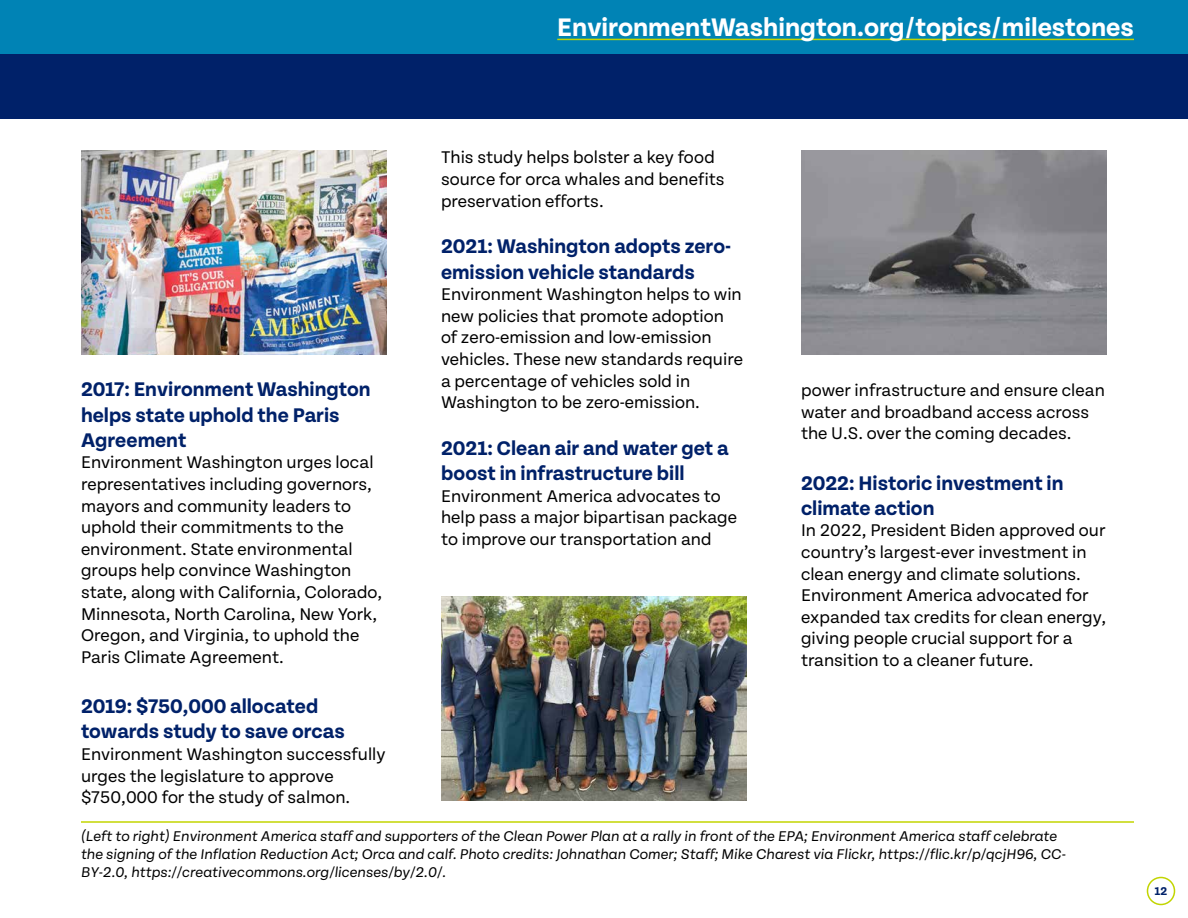
<style>
.page{position:relative;width:1188px;height:918px;background:#fff}
.page>*{position:absolute;margin:0;border:0;box-sizing:border-box;transform-origin:0 0}
.t1{font:700 27px "Tenon";color:#fff}
.t2{font:700 21px/25.2px "Tenon";color:#002169}
.t3{font:18px/21.6px "Tenon";color:#000}
.t4{font:italic 15px/18px "Tenon";color:#000}
.t5{font:700 12px "Tenon";color:#002169}
</style>
<div class="page">
<div style="left:0;top:33px;width:1188px;height:86px;background:#002169"></div>
<div style="left:0;top:0;width:1188px;height:54px;background:#0083b5"></div>
<div style="left:1147px;top:877px;width:28px;height:28px;border:2px solid #c2d500;border-radius:50%"></div>
<hr style="left:81px;top:821px;width:1053px;height:2px;background:#c2d500">
<hr style="left:557px;top:39px;width:577px;height:1px;background:#c2d500">
<img style="left:801px;top:151px;width:306px;height:204px">
<img style="left:441px;top:597px;width:306px;height:204px">
<img style="left:81px;top:151px;width:306px;height:204px">
<h1 class="t1" style="left:557px;top:13px;width:578px">EnvironmentWashington.org/topics/milestones</h1>
<p class="t2" style="left:81px;top:378px;width:291px">2017: Environment Washington helps state uphold the Paris<br>Agreement</p>
<p class="t3" style="left:81px;top:452px;width:303px">Environment Washington urges local representatives including governors, mayors and community leaders to uphold their commitments to the environment. State environmental groups help convince Washington state, along with California, Colorado, Minnesota, North Carolina, New York, Oregon, and Virginia, to uphold the Paris Climate Agreement.</p>
<p class="t2" style="left:81px;top:694px;width:265px">2019: $750,000 allocated towards study to save orcas</p>
<p class="t3" style="left:81px;top:744px;width:306px">Environment Washington successfully urges the legislature to approve $750,000 for the study of salmon.</p>
<p class="t3" style="left:441px;top:147px;width:285px">This study helps bolster a key food source for orca whales and benefits preservation efforts.</p>
<p class="t2" style="left:441px;top:235px;width:292px">2021: Washington adopts zero&shy;emission vehicle standards</p>
<p class="t3" style="left:441px;top:284px;width:304px">Environment Washington helps to win new policies that promote adoption of zero-emission and low-emission vehicles. These new standards require a percentage of vehicles sold in Washington to be zero-emission.</p>
<p class="t2" style="left:441px;top:436px;width:289px">2021: Clean air and water get a boost in infrastructure bill</p>
<p class="t3" style="left:441px;top:485px;width:298px">Environment America advocates to help pass a major bipartisan package to improve our transportation and</p>
<p class="t3" style="left:801px;top:380px;width:305px">power infrastructure and ensure clean water and broadband access across the U.S. over the coming decades.</p>
<p class="t2" style="left:801px;top:471px;width:264px">2022: Historic investment in climate action</p>
<p class="t3" style="left:801px;top:520px;width:307px">In 2022, President Biden approved our country’s largest-ever investment in clean energy and climate solutions.<br>Environment America advocated for expanded tax credits for clean energy, giving people crucial support for a transition to a cleaner future.</p>
<p class="t4" style="left:81px;top:828px;width:987px">(Left to right) Environment America staff and supporters of the Clean Power Plan at a rally in front of the EPA; Environment America staff celebrate the signing of the Inflation Reduction Act; Orca and calf. Photo credits: Johnathan Comer; Staff; Mike Charest via Flickr, https://flic.kr/p/qcjH96, CC-<br>BY-2.0, https://creativecommons.org/licenses/by/2.0/.</p>
<p class="t5" style="left:1155px;top:885px;width:14px">12</p>
</div>
